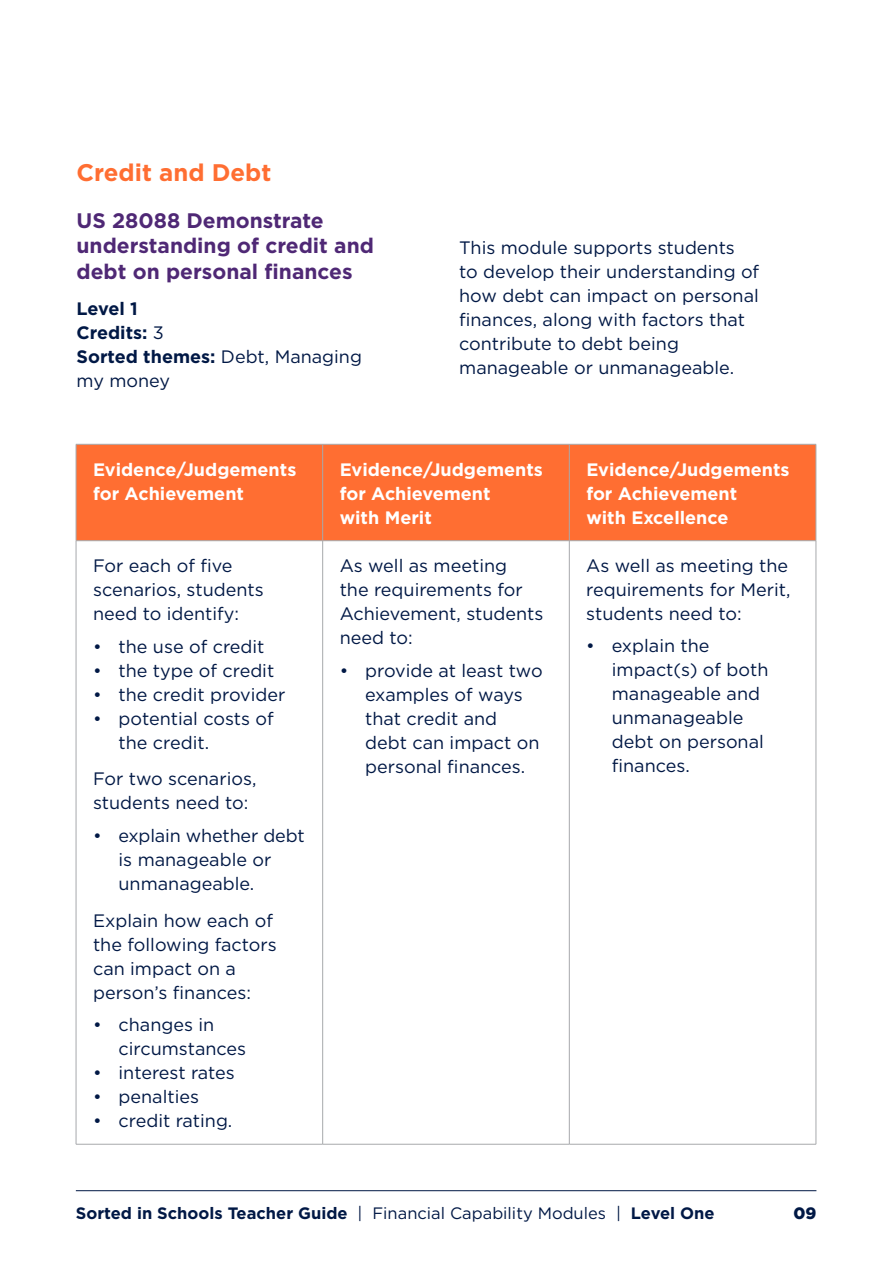
<style>
.page{position:relative;width:893px;height:1263px;background:#fff}
.page>*{position:absolute;margin:0;border:0;box-sizing:border-box;transform-origin:0 0}
.t1{font:700 24px "Gotham";color:#ff6e32}
.t2{font:700 21px/25.5px "Gotham";color:#4f2875}
.t3{font:18px/24px "Gotham";color:#001845}
.t4{font:700 18px/24px "Gotham";color:#fff}
.t5{font:700 18px/24px "Gotham";color:#001845}
.t6{font:700 16.5px "Gotham";color:#001845}
.t7{font:900 16.5px "Gotham";color:#001845}
.s1{font-weight:400}
</style>
<div class="page">
<hr style="left:76px;top:1190px;width:740px;height:1px;background:#001845">
<div style="left:77px;top:445px;width:739px;height:95px;background:#ff6e32"></div>
<hr style="left:76px;top:444px;width:247px;height:1px;background:#a7a9ac">
<hr style="left:76px;top:444px;width:1px;height:96px;background:#a7a9ac">
<hr style="left:323px;top:444px;width:246px;height:1px;background:#a7a9ac">
<hr style="left:322px;top:444px;width:1px;height:96px;background:#a7a9ac">
<hr style="left:569px;top:444px;width:247px;height:1px;background:#a7a9ac">
<hr style="left:569px;top:444px;width:1px;height:96px;background:#a7a9ac">
<hr style="left:816px;top:444px;width:1px;height:96px;background:#a7a9ac">
<hr style="left:76px;top:540px;width:247px;height:1px;background:#a7a9ac">
<hr style="left:76px;top:541px;width:1px;height:603px;background:#a7a9ac">
<hr style="left:323px;top:540px;width:246px;height:1px;background:#a7a9ac">
<hr style="left:322px;top:541px;width:1px;height:603px;background:#a7a9ac">
<hr style="left:569px;top:540px;width:247px;height:1px;background:#a7a9ac">
<hr style="left:569px;top:541px;width:1px;height:603px;background:#a7a9ac">
<hr style="left:816px;top:541px;width:1px;height:603px;background:#a7a9ac">
<hr style="left:76px;top:1144px;width:247px;height:1px;background:#a7a9ac">
<hr style="left:323px;top:1144px;width:246px;height:1px;background:#a7a9ac">
<hr style="left:569px;top:1144px;width:247px;height:1px;background:#a7a9ac">
<h1 class="t1" style="left:77px;top:156px;width:196px">Credit and Debt</h1>
<p class="t2" style="left:77px;top:207px;width:299px">US 28088 Demonstrate understanding of credit and debt on personal finances</p>
<p class="t5" style="left:77px;top:297px;width:287px">Level 1<br>Credits: <span class="s1">3<br></span>Sorted themes: <span class="s1">Debt, Managing my money</span></p>
<p class="t3" style="left:459px;top:236px;width:302px">This module supports students<br>to develop their understanding of how debt can impact on personal finances, along with factors that contribute to debt being manageable or unmanageable.</p>
<p class="t4" style="left:93px;top:457px;width:205px">Evidence/Judgements for Achievement</p>
<p class="t4" style="left:340px;top:457px;width:205px">Evidence/Judgements for Achievement<br>with Merit</p>
<p class="t4" style="left:586px;top:457px;width:205px">Evidence/Judgements for Achievement<br>with Excellence</p>
<p class="t3" style="left:93px;top:553px;width:172px">For each of five scenarios, students need to identify:</p>
<p class="t3" style="left:93px;top:634px;width:173px">• the use of credit</p>
<p class="t3" style="left:93px;top:658px;width:183px">• the type of credit</p>
<p class="t3" style="left:93px;top:682px;width:194px">• the credit provider</p>
<p class="t3" style="left:119px;top:706px;width:157px;text-indent:-26px">• potential costs of the credit.</p>
<p class="t3" style="left:93px;top:767px;width:165px">For two scenarios, students need to:</p>
<p class="t3" style="left:119px;top:823px;width:188px;text-indent:-26px">• explain whether debt is manageable or unmanageable.</p>
<p class="t3" style="left:93px;top:908px;width:185px">Explain how each of the following factors can impact on a person’s finances:</p>
<p class="t3" style="left:119px;top:1012px;width:129px;text-indent:-26px">• changes in circumstances</p>
<p class="t3" style="left:93px;top:1060px;width:143px">• interest rates</p>
<p class="t3" style="left:93px;top:1084px;width:107px">• penalties</p>
<p class="t3" style="left:93px;top:1108px;width:141px">• credit rating.</p>
<p class="t3" style="left:586px;top:553px;width:206px">As well as meeting the requirements for Merit, students need to:</p>
<p class="t3" style="left:612px;top:634px;width:158px;text-indent:-26px">• explain the impact(s) of both manageable and unmanageable debt on personal finances.</p>
<p class="t3" style="left:340px;top:553px;width:205px">As well as meeting<br>the requirements for<br>Achievement, students need to:</p>
<p class="t3" style="left:365px;top:658px;width:179px;text-indent:-26px">• provide at least two examples of ways that credit and debt can impact on personal finances.</p>
<p class="t6" style="left:76px;top:1202px;width:640px">Sorted in Schools Teacher Guide <span class="s1">| Financial Capability Modules |</span> Level One</p>
<p class="t7" style="left:793px;top:1201px;width:24px">09</p>
</div>
